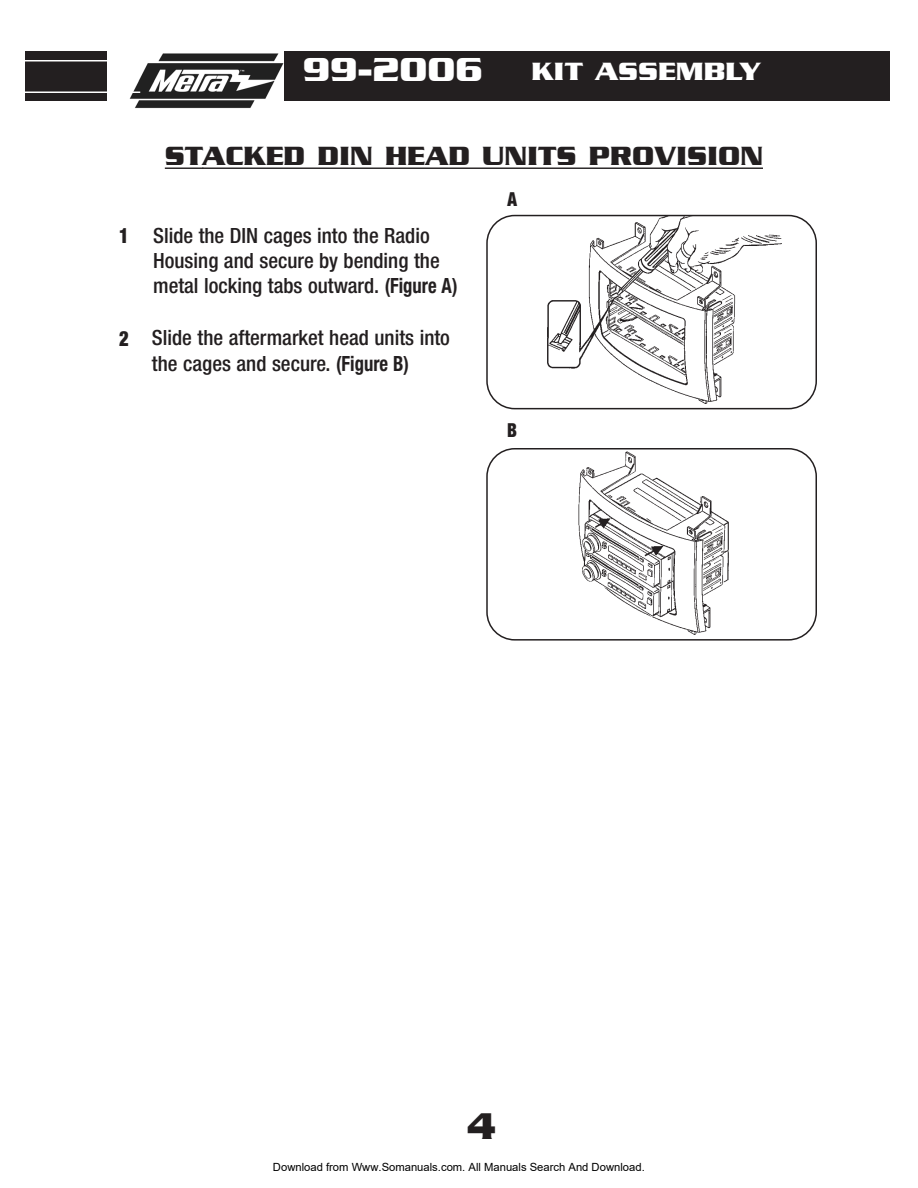
<style>
.page{position:relative;width:918px;height:1188px;background:#fff}
.page>*{position:absolute;margin:0;border:0;box-sizing:border-box;transform-origin:0 0}
.t1{font:700 40.2px "Serpentine";color:#231f20;scale:.87 1}
.t2{font:700 36px "Serpentine";color:#fff}
.t3{font:700 28.5px "Serpentine";color:#231f20}
.t4{font:700 27px "Serpentine";color:#fff;scale:1.05 1}
.t5{font:500 condensed 21px/25.2px "Helvetica Neue";color:#231f20}
.t6{font:900 condensed 21px "Helvetica Neue";color:#231f20;scale:.89 1}
.t7{font:900 condensed 19.35px "Helvetica Neue";color:#231f20;scale:.89 1}
.t8{font:11.25px "Arial";color:#000}
.s1{font-weight:700}
</style>
<div class="page">
<div style="left:26px;top:51px;width:864px;height:50px;background:#231f20"></div>
<div style="left:107px;top:32px;width:170px;height:87px;background:#fff"></div>
<div style="left:129px;top:47px;width:155px;height:67px;background:#fff"></div>
<img style="left:130px;top:53px;width:154px;height:55px">
<hr style="left:9px;top:60px;width:131px;height:2px;background:#fff">
<hr style="left:9px;top:92px;width:131px;height:1px;background:#fff">
<svg style="left:486px;top:215px;width:331px;height:194px"></svg>
<svg style="left:486px;top:448px;width:331px;height:193px"></svg>
<hr style="left:165px;top:168px;width:38px;height:1px;background:#231f20">
<hr style="left:202px;top:168px;width:561px;height:1px;background:#231f20">
<h2 class="t2" style="left:303px;top:58px;width:181px">99-2006</h2>
<p class="t4" style="left:532px;top:63px;width:220px">KIT ASSEMBLY</p>
<p class="t6" style="left:119px;top:228px;width:12px">1</p>
<p class="t6" style="left:119px;top:331px;width:12px">2</p>
<h3 class="t3" style="left:165px;top:147px;width:600px">STACKED DIN HEAD UNITS PROVISION</h3>
<p class="t5" style="left:153px;top:225px;width:306px">Slide the DIN cages into the Radio<br>Housing and secure by bending the metal locking tabs outward. <span class="s1">(Figure A)</span></p>
<p class="t5" style="left:152px;top:327px;width:300px">Slide the aftermarket head units into the cages and secure. <span class="s1">(Figure B)</span></p>
<p class="t7" style="left:507px;top:192px;width:12px">A</p>
<p class="t7" style="left:507px;top:423px;width:13px">B</p>
<h1 class="t1" style="left:467px;top:1113px;width:34px">4</h1>
<p class="t8" style="left:273px;top:1160px;width:373px">Download from Www.Somanuals.com. All Manuals Search And Download.</p>
</div>
